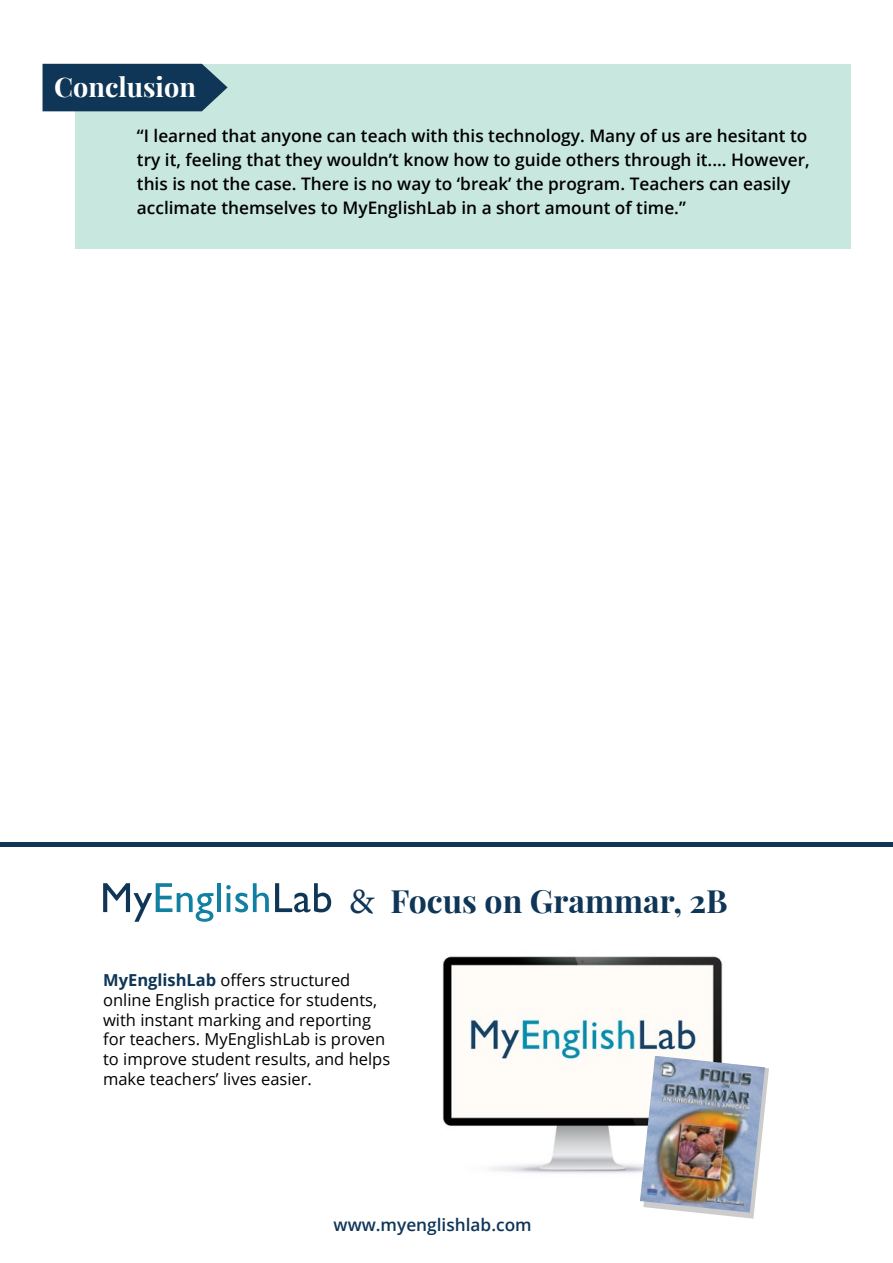
<style>
.page{position:relative;width:893px;height:1263px;background:#fff}
.page>*{position:absolute;margin:0;border:0;box-sizing:border-box;transform-origin:0 0}
.t1{font:700 32.1px "Playfair Display";color:#0f3557}
.t2{font:700 27px "Playfair Display";color:#fff}
.t3{font:600 17.25px/24px "Open Sans";color:#000}
.t4{font:600 17.25px "Open Sans";color:#0f3557}
.t5{font:16.5px/19.8px "Open Sans";color:#000}
.s1{font-family:"Minion Pro";font-weight:400;font-size:36px}
.s2{font-weight:700;color:#0f3557}
</style>
<div class="page">
<div style="left:75px;top:64px;width:775px;height:185px;background:#c8e7de"></div>
<svg style="left:43px;top:64px;width:185px;height:47px;background:#1c4160"></svg>
<hr style="left:0;top:842px;width:893px;height:4px;background:#0f3557">
<img style="left:442px;top:956px;width:281px;height:217px">
<svg style="left:103px;top:883px;width:110px;height:39px"></svg>
<hr style="left:217px;top:883px;width:4px;height:29px;background:#1281a1">
<svg style="left:226px;top:883px;width:43px;height:29px"></svg>
<svg style="left:275px;top:883px;width:56px;height:29px"></svg>
<svg style="left:692px;top:1067px;width:77px;height:152px"></svg>
<img style="left:640px;top:1056px;width:125px;height:156px">
<h2 class="t2" style="left:54px;top:68px;width:143px">Conclusion</h2>
<p class="t3" style="left:137px;top:123px;width:674px">“I learned that anyone can teach with this technology. Many of us are hesitant to try it, feeling that they wouldn’t know how to guide others through it.... However, this is not the case. There is no way to ‘break’ the program. Teachers can easily acclimate themselves to MyEnglishLab in a short amount of time.”</p>
<h1 class="t1" style="left:349px;top:878px;width:380px"><span class="s1">&amp;</span> Focus on Grammar, 2B</h1>
<p class="t5" style="left:103px;top:970px;width:289px"><span class="s2">MyEnglishLab</span> offers structured online English practice for students, with instant marking and reporting for teachers. MyEnglishLab is proven to improve student results, and helps make teachers’ lives easier.</p>
<p class="t4" style="left:334px;top:1212px;width:200px">www.myenglishlab.com</p>
</div>
